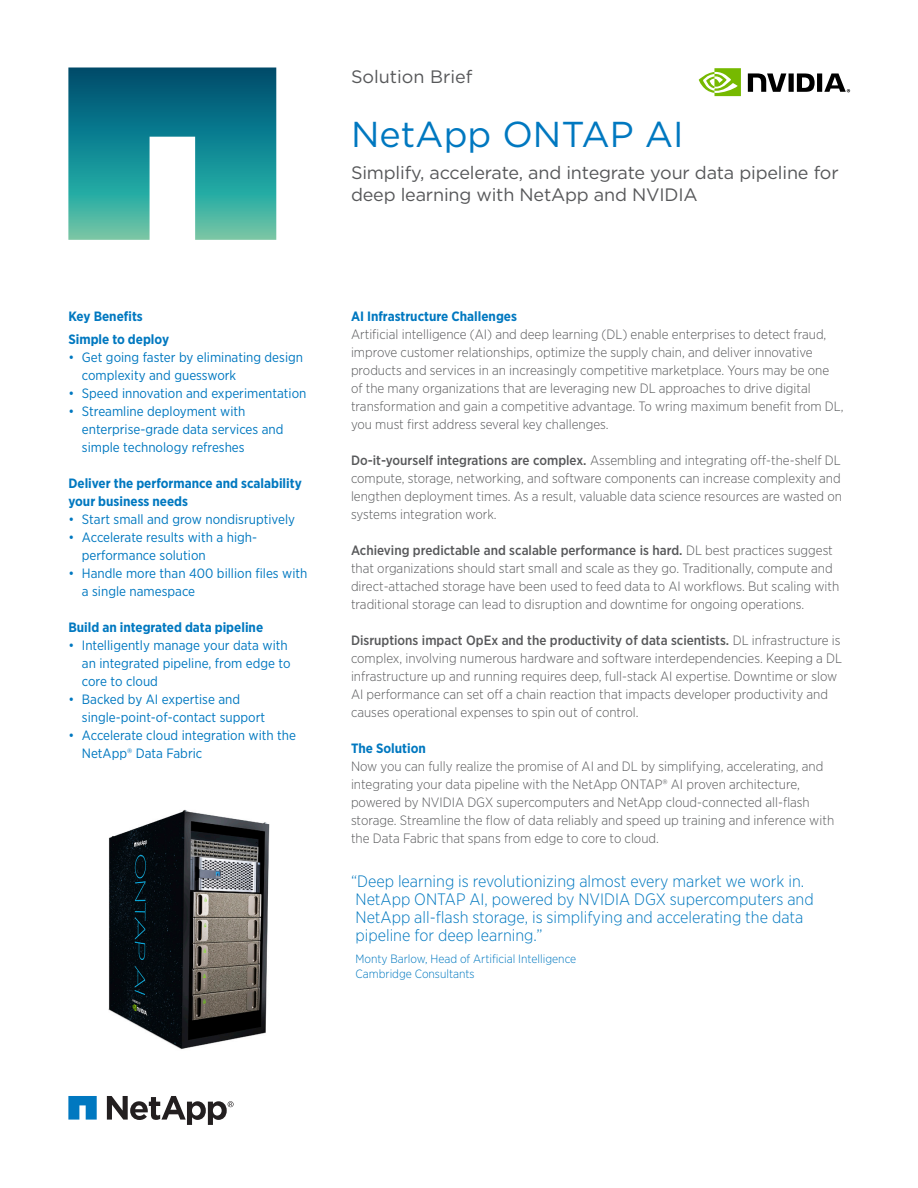
<style>
.page{position:relative;width:918px;height:1188px;background:#fff}
.page>*{position:absolute;margin:0;border:0;box-sizing:border-box;transform-origin:0 0}
.t1{font:36px "Gotham";color:#0078c0}
.Subtitle{font:18px/22.5px "Gotham";letter-spacing:-.01em;color:#57585a}
.Pull_Quote{font:300 16.5px/18px "Gotham Narrow";color:#0078c0}
.Body{font:300 13.5px/18px "Gotham Narrow";color:#57585a}
.t2{font:13.5px/18px "Gotham Narrow";color:#0078c0}
.Benefits_Head_L2{font:700 13.5px/18px "Gotham Narrow";color:#0078c0}
.Body_Head_L1{font:700 13.5px "Gotham Narrow";color:#0078c0}
.Benefits_Head_L1{font:700 13.5px "Gotham Narrow";color:#0078c0}
.Pull_Quote_Attributi{font:300 12px/15px "Gotham Narrow";color:#0078c0}
.s1{font-weight:500}
</style>
<div class="page">
<svg style="left:68px;top:68px;width:208px;height:172px;background:#3a979e"></svg>
<svg style="left:68px;top:1096px;width:29px;height:24px"></svg>
<svg style="left:107px;top:1096px;width:127px;height:29px"></svg>
<svg style="left:748px;top:73px;width:102px;height:19px"></svg>
<svg style="left:699px;top:68px;width:42px;height:28px"></svg>
<img style="left:109px;top:809px;width:160px;height:240px">
<p class="Benefits_Head_L1" style="left:68px;top:308px;width:76px">Key Benefits</p>
<p class="Benefits_Head_L2" style="left:68px;top:330px;width:102px">Simple to deploy</p>
<p class="t2" style="left:82px;top:348px;width:223px;text-indent:-14px">• Get going faster by eliminating design complexity and guesswork</p>
<p class="t2" style="left:68px;top:384px;width:240px">• Speed innovation and experimentation</p>
<p class="t2" style="left:82px;top:402px;width:203px;text-indent:-14px">• Streamline deployment with enterprise-grade data services and simple technology refreshes</p>
<p class="Benefits_Head_L2" style="left:68px;top:474px;width:235px">Deliver the performance and scalability your business needs</p>
<p class="t2" style="left:68px;top:510px;width:228px">• Start small and grow nondisruptively</p>
<p class="t2" style="left:82px;top:528px;width:177px;text-indent:-14px">• Accelerate results with a high&shy;performance solution</p>
<p class="t2" style="left:82px;top:564px;width:227px;text-indent:-14px">• Handle more than 400 billion files with a single namespace</p>
<p class="Benefits_Head_L2" style="left:68px;top:618px;width:196px">Build an integrated data pipeline</p>
<p class="t2" style="left:82px;top:636px;width:210px;text-indent:-14px">• Intelligently manage your data with an integrated pipeline, from edge to core to cloud</p>
<p class="t2" style="left:82px;top:690px;width:185px;text-indent:-14px">• Backed by AI expertise and single-point-of-contact support</p>
<p class="t2" style="left:82px;top:726px;width:216px;text-indent:-14px">• Accelerate cloud integration with the<br>NetApp® Data Fabric</p>
<h2 class="Subtitle" style="left:351px;top:65px;width:123px">Solution Brief</h2>
<p class="t1" style="left:351px;top:111px;width:334px">NetApp ONTAP AI</p>
<p class="Subtitle" style="left:351px;top:161px;width:489px">Simplify, accelerate, and integrate your data pipeline for deep learning with NetApp and NVIDIA</p>
<p class="Body_Head_L1" style="left:351px;top:308px;width:168px">AI Infrastructure Challenges</p>
<p class="Body" style="left:351px;top:325px;width:494px">Artificial intelligence (AI) and deep learning (DL) enable enterprises to detect fraud, improve customer relationships, optimize the supply chain, and deliver innovative products and services in an increasingly competitive marketplace. Yours may be one of the many organizations that are leveraging new DL approaches to drive digital transformation and gain a competitive advantage. To wring maximum benefit from DL, you must first address several key challenges.</p>
<p class="Body" style="left:351px;top:451px;width:493px;text-align:justify"><span class="s1">Do-it-yourself integrations are complex.</span> Assembling and integrating off-the-shelf DL compute, storage, networking, and software components can increase complexity and lengthen deployment times. As a result, valuable data science resources are wasted on systems integration work.</p>
<p class="Body" style="left:351px;top:541px;width:490px"><span class="s1">Achieving predictable and scalable performance is hard.</span> DL best practices suggest that organizations should start small and scale as they go. Traditionally, compute and direct-attached storage have been used to feed data to AI workflows. But scaling with traditional storage can lead to disruption and downtime for ongoing operations.</p>
<p class="Body" style="left:351px;top:631px;width:493px"><span class="s1">Disruptions impact OpEx and the productivity of data scientists.</span> DL infrastructure is complex, involving numerous hardware and software interdependencies. Keeping a DL infrastructure up and running requires deep, full-stack AI expertise. Downtime or slow AI performance can set off a chain reaction that impacts developer productivity and causes operational expenses to spin out of control.</p>
<p class="Body_Head_L1" style="left:351px;top:740px;width:76px">The Solution</p>
<p class="Body" style="left:351px;top:757px;width:485px">Now you can fully realize the promise of AI and DL by simplifying, accelerating, and integrating your data pipeline with the NetApp ONTAP® AI proven architecture, powered by NVIDIA DGX supercomputers and NetApp cloud-connected all-flash storage. Streamline the flow of data reliably and speed up training and inference with the Data Fabric that spans from edge to core to cloud.</p>
<p class="Pull_Quote" style="left:351px;top:872px;width:464px">“Deep learning is revolutionizing almost every market we work in.<br>NetApp ONTAP AI, powered by NVIDIA DGX supercomputers and NetApp all-flash storage, is simplifying and accelerating the data pipeline for deep learning.”</p>
<p class="Pull_Quote_Attributi" style="left:356px;top:951px;width:222px">Monty Barlow, Head of Artificial Intelligence<br>Cambridge Consultants</p>
</div>
